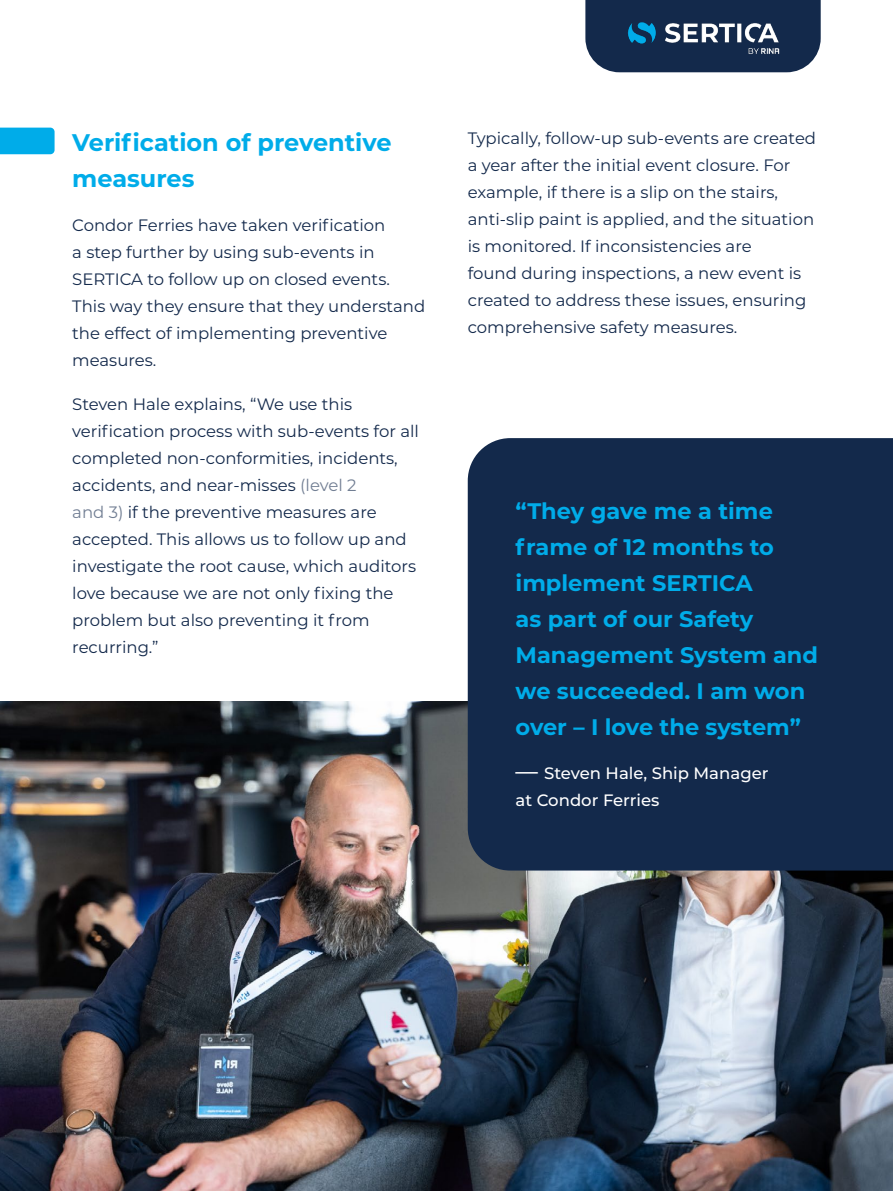
<style>
.page{position:relative;width:893px;height:1191px;background:#fff}
.page>*{position:absolute;margin:0;border:0;box-sizing:border-box;transform-origin:0 0}
.t1{font:700 24px/36px "Montserrat";color:#00ace9}
.t2{font:700 22.5px/36px "Montserrat";color:#00ace9}
.Body{font:16.5px/27px "Montserrat";color:#13294b}
.t3{font:500 16.5px/27px "Montserrat";color:#fff}
.s1{color:#717e93}
.s2{font-size:22.5px}
</style>
<div class="page">
<div style="left:585px;top:0;width:236px;height:72px;background:#13294b"></div>
<img style="left:625px;top:17px;width:156px;height:38px">
<svg style="left:0;top:128px;width:55px;height:26px"></svg>
<img style="left:0;top:702px;width:893px;height:489px">
<div style="left:468px;top:438px;width:425px;height:432px;background:#13294b"></div>
<h3 class="t1" style="left:72px;top:123px;width:321px">Verification of preventive measures</h3>
<p class="Body" style="left:72px;top:211px;width:354px">Condor Ferries have taken verification<br>a step further by using sub-events in SERTICA to follow up on closed events.<br>This way they ensure that they understand the effect of implementing preventive measures.</p>
<p class="Body" style="left:72px;top:390px;width:348px">Steven Hale explains, “We use this verification process with sub-events for all completed non-conformities, incidents, accidents, and near-misses <span class="s1">(level 2<br>and 3)</span> if the preventive measures are accepted. This allows us to follow up and investigate the root cause, which auditors love because we are not only fixing the problem but also preventing it from recurring.”</p>
<p class="Body" style="left:468px;top:124px;width:350px">Typically, follow-up sub-events are created a year after the initial event closure. For example, if there is a slip on the stairs, anti-slip paint is applied, and the situation is monitored. If inconsistencies are<br>found during inspections, a new event is created to address these issues, ensuring comprehensive safety measures.</p>
<h3 class="t2" style="left:516px;top:491px;width:304px">“They gave me a time frame of 12 months to implement SERTICA<br>as part of our Safety<br>Management System and we succeeded. I am won over – I love the system”</h3>
<h3 class="t3" style="left:516px;top:759px;width:254px"><span class="s2">—</span> Steven Hale, Ship Manager at Condor Ferries</h3>
</div>
